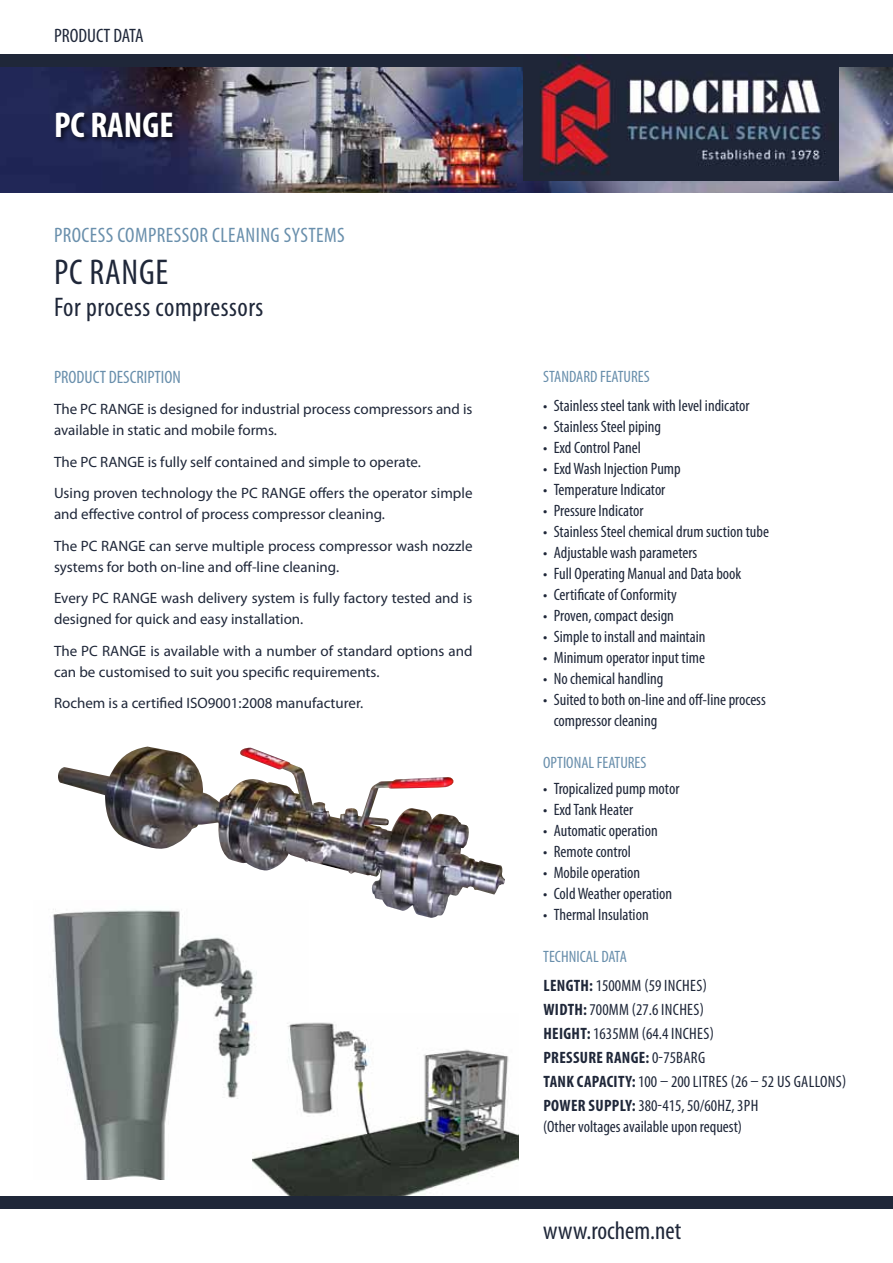
<style>
.page{position:relative;width:893px;height:1263px;background:#fff}
.page>*{position:absolute;margin:0;border:0;box-sizing:border-box;transform-origin:0 0}
.t1{font:700 condensed 36px "Myriad Pro";color:#fff}
.t2{font:condensed 36px "Myriad Pro";letter-spacing:.02em;color:#1f2739}
.t3{font:condensed 27px "Myriad Pro";letter-spacing:.02em;color:#1f2739}
.t4{font:condensed 25.5px "Myriad Pro";color:#1f2739}
.t5{font:condensed 21px "Myriad Pro";letter-spacing:.02em;color:#698fac}
.t6{font:condensed 19.5px "Myriad Pro";color:#1f2739}
.t7{font:condensed 18px "Myriad Pro";color:#698fac}
.t8{font:condensed 16.5px/21px "Myriad Pro";color:#1f2739}
.t9{font:condensed 16.5px "Myriad Pro";color:#698fac}
.t10{font:700 condensed 16.5px "Myriad Pro";letter-spacing:.02em;color:#1f2739}
.t11{font:15px/31.5px "Myriad Pro";color:#1f2739}
.s1{color:#698fac}
.s2{font-weight:700}
</style>
<div class="page">
<img style="left:253px;top:1022px;width:265px;height:175px">
<img style="left:0;top:66px;width:893px;height:126px">
<div style="left:0;top:54px;width:893px;height:12px;background:#1f2739"></div>
<div style="left:0;top:1197px;width:893px;height:12px;background:#1f2739"></div>
<div style="left:54px;top:110px;width:127px;height:34px;background:#000;opacity:.75"></div>
<img style="left:524px;top:62px;width:315px;height:118px">
<img style="left:53px;top:909px;width:255px;height:271px">
<img style="left:57px;top:767px;width:448px;height:151px">
<p class="t6" style="left:54px;top:23px;width:91px">PRODUCT DATA</p>
<h1 class="t1" style="left:54px;top:102px;width:121px">PC RANGE</h1>
<p class="t5" style="left:54px;top:223px;width:292px">PROCESS COMPRESSOR CLEANING SYSTEMS</p>
<h1 class="t2" style="left:54px;top:251px;width:116px">PC RANGE</h1>
<h2 class="t3" style="left:54px;top:291px;width:211px">For process compressors</h2>
<p class="t7" style="left:54px;top:366px;width:128px">PRODUCT DESCRIPTION</p>
<p class="t11" style="left:54px;top:398px;width:420px;line-height:21px">The PC RANGE is designed for industrial process compressors and is available in static and mobile forms.</p>
<p class="t11" style="left:54px;top:445px;width:420px">The PC RANGE is fully self contained and simple to operate.<br>Using proven technology the PC RANGE offers the operator simple</p>
<p class="t11" style="left:54px;top:498px;width:420px">and effective control of process compressor cleaning.<br>The PC RANGE can serve multiple process compressor wash nozzle</p>
<p class="t11" style="left:54px;top:550px;width:420px">systems for both on-line and off-line cleaning.<br>Every PC RANGE wash delivery system is fully factory tested and is</p>
<p class="t11" style="left:54px;top:603px;width:420px">designed for quick and easy installation.<br>The PC RANGE is available with a number of standard options and</p>
<p class="t11" style="left:54px;top:655px;width:327px">can be customised to suit you specific requirements.<br>Rochem is a certified ISO9001:2008 manufacturer.</p>
<p class="t9" style="left:543px;top:367px;width:108px">STANDARD FEATURES</p>
<p class="t8" style="left:543px;top:394px;width:208px">• Stainless steel tank with level indicator</p>
<p class="t8" style="left:543px;top:415px;width:119px">• Stainless Steel piping</p>
<p class="t8" style="left:543px;top:436px;width:99px">• Exd Control Panel</p>
<p class="t8" style="left:543px;top:457px;width:139px">• ExdWash Injection Pump</p>
<p class="t8" style="left:543px;top:478px;width:124px">• Temperature Indicator</p>
<p class="t8" style="left:543px;top:499px;width:102px">• Pressure Indicator</p>
<p class="t8" style="left:543px;top:520px;width:227px">• Stainless Steel chemical drum suction tube</p>
<p class="t8" style="left:543px;top:541px;width:156px">• Adjustable wash parameters</p>
<p class="t8" style="left:543px;top:562px;width:200px">• Full Operating Manual and Data book</p>
<p class="t8" style="left:543px;top:583px;width:135px">• Certificate of Conformity</p>
<p class="t8" style="left:543px;top:604px;width:132px">• Proven, compact design</p>
<p class="t8" style="left:543px;top:625px;width:164px">• Simple to install and maintain</p>
<p class="t8" style="left:543px;top:646px;width:163px">• Minimum operator input time</p>
<p class="t8" style="left:543px;top:667px;width:122px">• No chemical handling</p>
<p class="t8" style="left:554px;top:688px;width:214px;text-indent:-10px">• Suited to both on-line and off-line process compressor cleaning</p>
<p class="t9" style="left:543px;top:752px;width:105px">OPTIONAL FEATURES</p>
<p class="t8" style="left:543px;top:778px;width:138px">• Tropicalized pump motor</p>
<p class="t8" style="left:543px;top:799px;width:91px">• ExdTank Heater</p>
<p class="t8" style="left:543px;top:820px;width:116px">• Automatic operation</p>
<p class="t8" style="left:543px;top:841px;width:89px">• Remote control</p>
<p class="t8" style="left:543px;top:862px;width:99px">• Mobile operation</p>
<p class="t8" style="left:543px;top:883px;width:130px">• ColdWeather operation</p>
<p class="t8" style="left:543px;top:904px;width:107px">• Thermal Insulation</p>
<p class="t8" style="left:543px;top:942px;width:125px;line-height:29.2px"><span class="s1">TECHNICAL DATA<br></span><span class="s2">LENGTH:</span> 1500mm (59 inches</p>
<p class="t8" style="left:703px;top:975px;width:6px">)</p>
<p class="t8" style="left:543px;top:999px;width:122px"><span class="s2">WIDTH:</span> 700mm (27.6 inches</p>
<p class="t8" style="left:700px;top:999px;width:6px">)</p>
<p class="t8" style="left:543px;top:1023px;width:132px"><span class="s2">HEIGHT:</span> 1635mm (64.4 inches</p>
<p class="t8" style="left:710px;top:1023px;width:6px">)</p>
<p class="t10" style="left:543px;top:1047px;width:80px">PRESSURE RANGE</p>
<p class="t8" style="left:646px;top:1047px;width:46px"><span class="s2">:</span> 0-75Barg</p>
<p class="t10" style="left:543px;top:1071px;width:49px">TAN K CAPAC</p>
<p class="t8" style="left:543px;top:1069px;width:304px;line-height:24px;text-indent:70px"><span class="s2">ITY:</span> 100 – 200LITRES (26 – 52 US GALLONS)<br><span class="s2">POWER SUPPLY:</span> 380-415,50/60Hz,3ph</p>
<p class="t8" style="left:543px;top:1116px;width:200px">(Other voltages available upon request)</p>
<h3 class="t4" style="left:543px;top:1215px;width:140px">www.rochem.net</h3>
</div>
